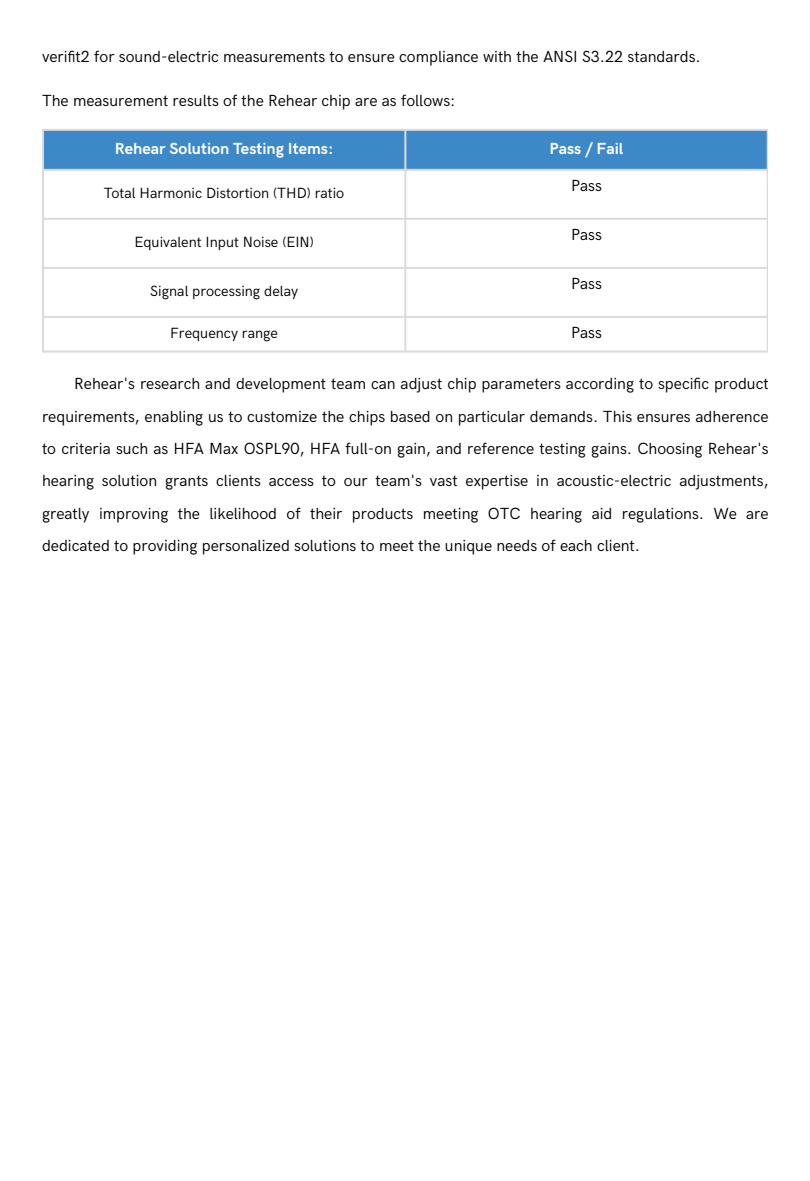
<style>
.page{position:relative;width:810px;height:1181px;background:#fff}
.page>*{position:absolute;margin:0;border:0;box-sizing:border-box;transform-origin:0 0}
.t1{font:16.2px/32.2px "HK Grotesk";color:#000;text-align:justify}
.t2{font:700 16.2px "HK Grotesk";color:#fff}
.t3{font:14.85px "HK Grotesk";color:#000}
</style>
<div class="page">
<div style="left:44px;top:131px;width:723px;height:38px;background:#3d89c8"></div>
<hr style="left:42px;top:131px;width:2px;height:219px;background:#dbdbdb">
<hr style="left:404px;top:131px;width:2px;height:219px;background:#dbdbdb">
<hr style="left:767px;top:131px;width:1px;height:219px;background:#dbdbdb">
<hr style="left:42px;top:129px;width:726px;height:2px;background:#dbdbdb">
<hr style="left:42px;top:169px;width:726px;height:2px;background:#dbdbdb">
<hr style="left:42px;top:218px;width:726px;height:2px;background:#dbdbdb">
<hr style="left:42px;top:267px;width:726px;height:2px;background:#dbdbdb">
<hr style="left:42px;top:316px;width:726px;height:2px;background:#dbdbdb">
<hr style="left:42px;top:350px;width:726px;height:2px;background:#dbdbdb">
<p class="t1" style="left:42px;top:41px;width:660px">verifit2 for sound-electric measurements to ensure compliance with the ANSI S3.22 standards.</p>
<p class="t1" style="left:42px;top:85px;width:415px">The measurement results of the Rehear chip are as follows:</p>
<p class="t2" style="left:115px;top:139px;width:220px">Rehear Solution Testing Items:</p>
<p class="t2" style="left:550px;top:139px;width:75px">Pass / Fail</p>
<p class="t3" style="left:104px;top:185px;width:242px">Total Harmonic Distortion (THD) ratio</p>
<p class="t1" style="left:571px;top:170px;width:32px">Pass</p>
<p class="t3" style="left:135px;top:234px;width:181px">Equivalent Input Noise (EIN)</p>
<p class="t3" style="left:150px;top:283px;width:149px">Signal processing delay</p>
<p class="t1" style="left:571px;top:219px;width:32px">Pass</p>
<p class="t1" style="left:571px;top:268px;width:32px">Pass</p>
<p class="t3" style="left:170px;top:325px;width:109px">Frequency range</p>
<p class="t1" style="left:571px;top:317px;width:32px">Pass</p>
<p class="t1" style="left:42px;top:368px;width:728px;text-indent:32px">Rehear's research and development team can adjust chip parameters according to specific product requirements, enabling us to customize the chips based on particular demands. This ensures adherence to criteria such as HFA Max OSPL90, HFA full-on gain, and reference testing gains. Choosing Rehear's hearing solution grants clients access to our team's vast expertise in acoustic-electric adjustments, greatly improving the likelihood of their products meeting OTC hearing aid regulations. We are dedicated to providing personalized solutions to meet the unique needs of each client.</p>
</div>
